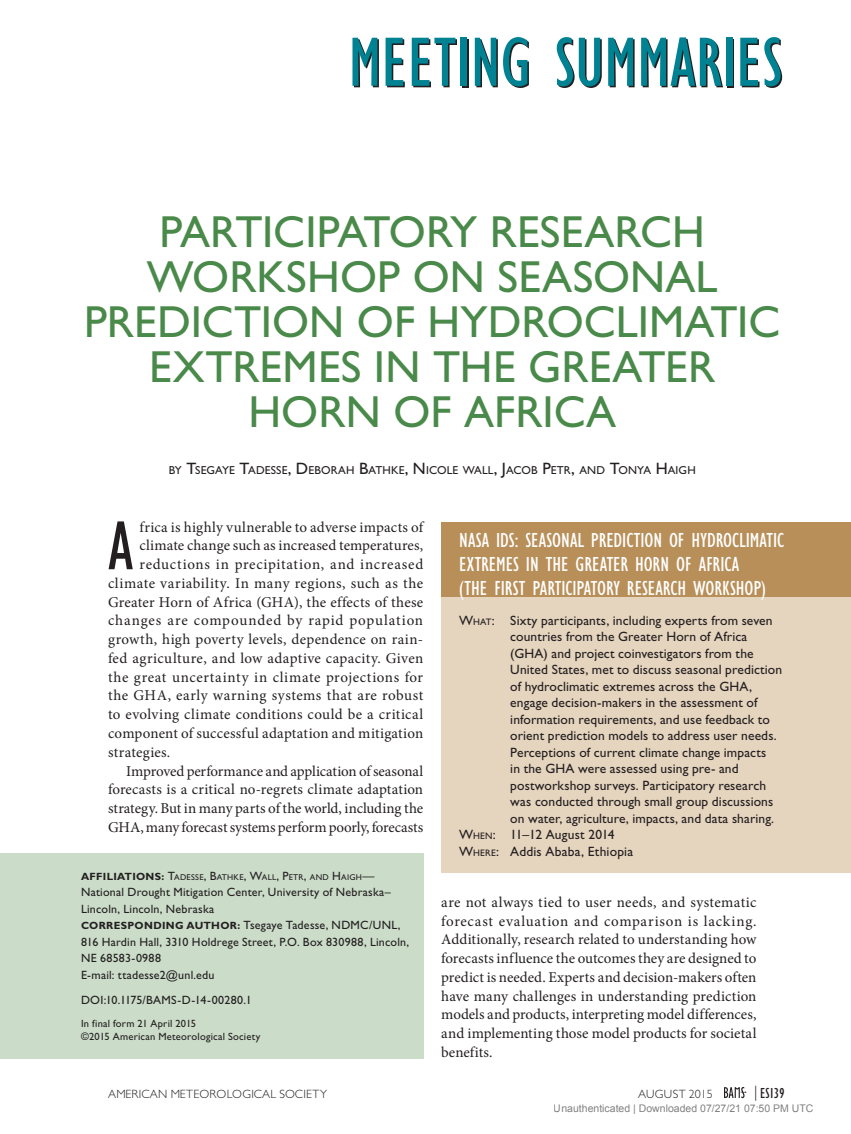
<style>
.page{position:relative;width:851px;height:1134px;background:#fff}
.page>*{position:absolute;margin:0;border:0;box-sizing:border-box;transform-origin:0 0}
.First_Paragraph_w_Dr{font:condensed 71.1px "Gill Sans Std";color:#231f20}
.Article_Title__Main{font:45px/45px "Gill Sans Std";color:#498949;text-align:center}
.Sidebar_Title__R_col{font:condensed 21px/24px "Gill Sans Std";color:#fff}
.Body_Text{font:15px/18.8px "Minion Pro";letter-spacing:-.005em;color:#231f20;text-align:justify}
.First_Paragraph_w_Dr-2{font:15px "Minion Pro";letter-spacing:.025em;color:#231f20}
.First_Paragraph_w_Dr-3{font:15px "Minion Pro";letter-spacing:.005em;color:#231f20}
.First_Paragraph_w_Dr-4{font:15px "Minion Pro";letter-spacing:.045em;color:#231f20}
.First_Paragraph_w_Dr-5{font:15px "Minion Pro";letter-spacing:.05em;color:#231f20}
.Page_Number__Master{font:condensed 15px "Gill Sans Std";letter-spacing:-.03em;color:#231f20}
.Sidebar_First_Paragr{font:13.5px/16.5px "Gill Sans Std";letter-spacing:.01em;color:#231f20}
.Affiliation_Correspo{font:12px/16.5px "Gill Sans Std";letter-spacing:.015em;color:#231f20}
.e-mail{font:12px "Gill Sans Std";letter-spacing:.015em;color:#231f20}
.t1{font:300 12px "Gill Sans Std";letter-spacing:.025em;color:#231f20}
.Authors{font:11.55px "Gill Sans Std";letter-spacing:.01em;color:#231f20}
.In_Final_Form_Copyri{font:10.5px "Gill Sans Std";letter-spacing:.02em;color:#231f20}
.t2{font:10.5px "Arial";color:rgb(0 0 0/.5)}
.Affiliation_Correspo-2{font:8.4px "Gill Sans Std";letter-spacing:.03em;color:#231f20}
.s1{font-size:16.5px}
.s2{font-weight:700;font-size:10.5px}
.s3{font-size:12px}
.s4{font-style:inherit}
.s5{font-size:9.45px}
.s6{font-weight:300;font-stretch:normal}
</style>
<div class="page">
<div style="left:441px;top:546px;width:409px;height:327px;background:#e5d4be"></div>
<div style="left:441px;top:523px;width:409px;height:74px;background:#b88f59"></div>
<div style="left:0;top:853px;width:423px;height:206px;background:#cbdcc9"></div>
<div style="left:462px;top:39px;width:6px;height:48px;background:#008293"></div>
<svg style="left:727px;top:39px;width:6px;height:48px"></svg>
<svg style="left:352px;top:38px;width:27px;height:49px"></svg>
<svg style="left:385px;top:38px;width:20px;height:49px"></svg>
<svg style="left:412px;top:38px;width:45px;height:49px"></svg>
<div style="left:460px;top:38px;width:6px;height:48px;background:#008293"></div>
<svg style="left:475px;top:37px;width:54px;height:51px"></svg>
<svg style="left:556px;top:37px;width:45px;height:51px"></svg>
<svg style="left:608px;top:38px;width:26px;height:49px"></svg>
<svg style="left:641px;top:37px;width:82px;height:50px"></svg>
<div style="left:726px;top:38px;width:6px;height:48px;background:#008293"></div>
<svg style="left:740px;top:37px;width:42px;height:51px"></svg>
<svg style="left:724px;top:1087px;width:22px;height:11px"></svg>
<p class="Article_Title__Main" style="left:84px;top:210px;width:697px">PARTICIPATORY RESEARCH<br>WORKSHOP ON SEASONAL<br>PREDICTION OF HYDROCLIMATIC<br>EXTREMES IN THE GREATER<br>HORN OF AFRICA</p>
<p class="Authors" style="left:169px;top:463px;width:528px">BY <span class="s1">T</span>SEGAYE <span class="s1">T</span>ADESSE<span class="s1">, D</span> EBORAH <span class="s1">B</span>ATHKE<span class="s1">, N</span> ICOLE WALL<span class="s1">, J</span>ACOB <span class="s1">P</span>ETR<span class="s1">,</span> AND <span class="s1">T</span>ONYA <span class="s1">H</span>AIGH</p>
<p class="First_Paragraph_w_Dr" style="left:108px;top:508px;width:27px">A</p>
<p class="First_Paragraph_w_Dr-2" style="left:140px;top:517px;width:285px">frica is highly vulnerable to adverse impacts of</p>
<p class="First_Paragraph_w_Dr-3" style="left:140px;top:536px;width:285px">climate change such as increased temperatures,</p>
<p class="First_Paragraph_w_Dr-4" style="left:140px;top:554px;width:285px">reductions in precipitation, and increased</p>
<p class="First_Paragraph_w_Dr-2" style="left:108px;top:573px;width:317px">climate variability. In many regions, such as the</p>
<p class="First_Paragraph_w_Dr-2" style="left:108px;top:592px;width:316px">Greater Horn of Africa (GHA), the effects of these</p>
<p class="First_Paragraph_w_Dr-5" style="left:108px;top:611px;width:316px">changes are compounded by rapid population</p>
<p class="First_Paragraph_w_Dr-2" style="left:108px;top:629px;width:316px">growth, high poverty levels, dependence on rain-</p>
<p class="First_Paragraph_w_Dr-2" style="left:108px;top:648px;width:317px">fed agriculture, and low adaptive capacity. Given</p>
<p class="First_Paragraph_w_Dr-2" style="left:108px;top:667px;width:316px">the great uncertainty in climate projections for</p>
<p class="First_Paragraph_w_Dr-2" style="left:108px;top:686px;width:317px">the GHA, early warning systems that are robust</p>
<p class="First_Paragraph_w_Dr-2" style="left:108px;top:704px;width:317px">to evolving climate conditions could be a critical</p>
<p class="First_Paragraph_w_Dr-2" style="left:108px;top:723px;width:317px">component of successful adaptation and mitigation</p>
<p class="First_Paragraph_w_Dr-2" style="left:108px;top:742px;width:64px">strategies.</p>
<p class="Body_Text" style="left:108px;top:761px;width:317px;text-indent:18px">Improved performance and application of seasonal forecasts is a critical no-regrets climate adaptation strategy. But in many parts of the world, including the GHA, many forecast systems perform poorly, forecasts</p>
<p class="Affiliation_Correspo-2" style="left:81px;top:872px;width:295px"><span class="s2">AFFILIATIONS:</span> <span class="s3">T</span>ADESSE<span class="s3">, B</span>ATHKE<span class="s3">, W</span>ALL<span class="s3">, P</span>ETR<span class="s3">,</span> AND <span class="s3">H</span>AIGH<span class="s3">—</span></p>
<p class="Affiliation_Correspo" style="left:81px;top:884px;width:311px">National Drought Mitigation Center, University of Nebraska–<br>Lincoln, Lincoln, Nebraska</p>
<p class="Affiliation_Correspo" style="left:81px;top:917px;width:329px"><span class="s2">CORRESPONDING AUTHOR:</span> Tsegaye Tadesse, NDMC/UNL,<br>816 Hardin Hall, 3310 Holdrege Street, P.O. Box 830988, Lincoln,<br>NE 68583-0988</p>
<p class="e-mail" style="left:81px;top:968px;width:135px">E-mail: ttadesse2@unl.edu</p>
<p class="e-mail" style="left:81px;top:994px;width:172px">DOI:10.1175/BAMS-D-14-00280.1</p>
<p class="In_Final_Form_Copyri" style="left:81px;top:1017px;width:117px">In final form 21 April 2015</p>
<p class="In_Final_Form_Copyri" style="left:81px;top:1031px;width:181px">©2015 American Meteorological Society</p>
<p class="Sidebar_Title__R_col" style="left:459px;top:528px;width:326px">NASA IDS: SEASONAL PREDICTION OF HYDROCLIMATIC<br>EXTREMES IN THE GREATER HORN OF AFRICA<br>(THE FIRST PARTICIPATORY RESEARCH WORKSHOP)</p>
<p class="Sidebar_First_Paragr" style="left:510px;top:612px;width:273px;text-indent:-51px"><span class="s4">W</span><span class="s5">HAT</span>: Sixty participants, including experts from seven countries from the Greater Horn of Africa (GHA) and project coinvestigators from the United States, met to discuss seasonal prediction of hydroclimatic extremes across the GHA, engage decision-makers in the assessment of information requirements, and use feedback to orient prediction models to address user needs.<br>Perceptions of current climate change impacts<br>in the GHA were assessed using pre- and postworkshop surveys. Participatory research was conducted through small group discussions on water, agriculture, impacts, and data sharing.</p>
<p class="Sidebar_First_Paragr" style="left:459px;top:826px;width:157px"><span class="s4">W</span><span class="s5">HEN</span>: 11–12 August 2014</p>
<p class="Sidebar_First_Paragr" style="left:459px;top:843px;width:175px"><span class="s4">W</span><span class="s5">HERE</span>: Addis Ababa, Ethiopia</p>
<p class="Body_Text" style="left:441px;top:893px;width:317px">are not always tied to user needs, and systematic forecast evaluation and comparison is lacking.<br>Additionally, research related to understanding how forecasts influence the outcomes they are designed to predict is needed. Experts and decision-makers often have many challenges in understanding prediction models and products, interpreting model differences, and implementing those model products for societal benefits.</p>
<p class="t1" style="left:108px;top:1087px;width:220px">AMERICAN METEOROLOGICAL SOCIETY</p>
<p class="t1" style="left:638px;top:1087px;width:76px">AUGUST 2015</p>
<p class="Page_Number__Master" style="left:754px;top:1085px;width:32px"><span class="s6">|</span> ES139</p>
<p class="t2" style="left:553px;top:1102px;width:261px">Unauthenticated | Downloaded 07/27/21 07:50 PM UTC</p>
</div>
